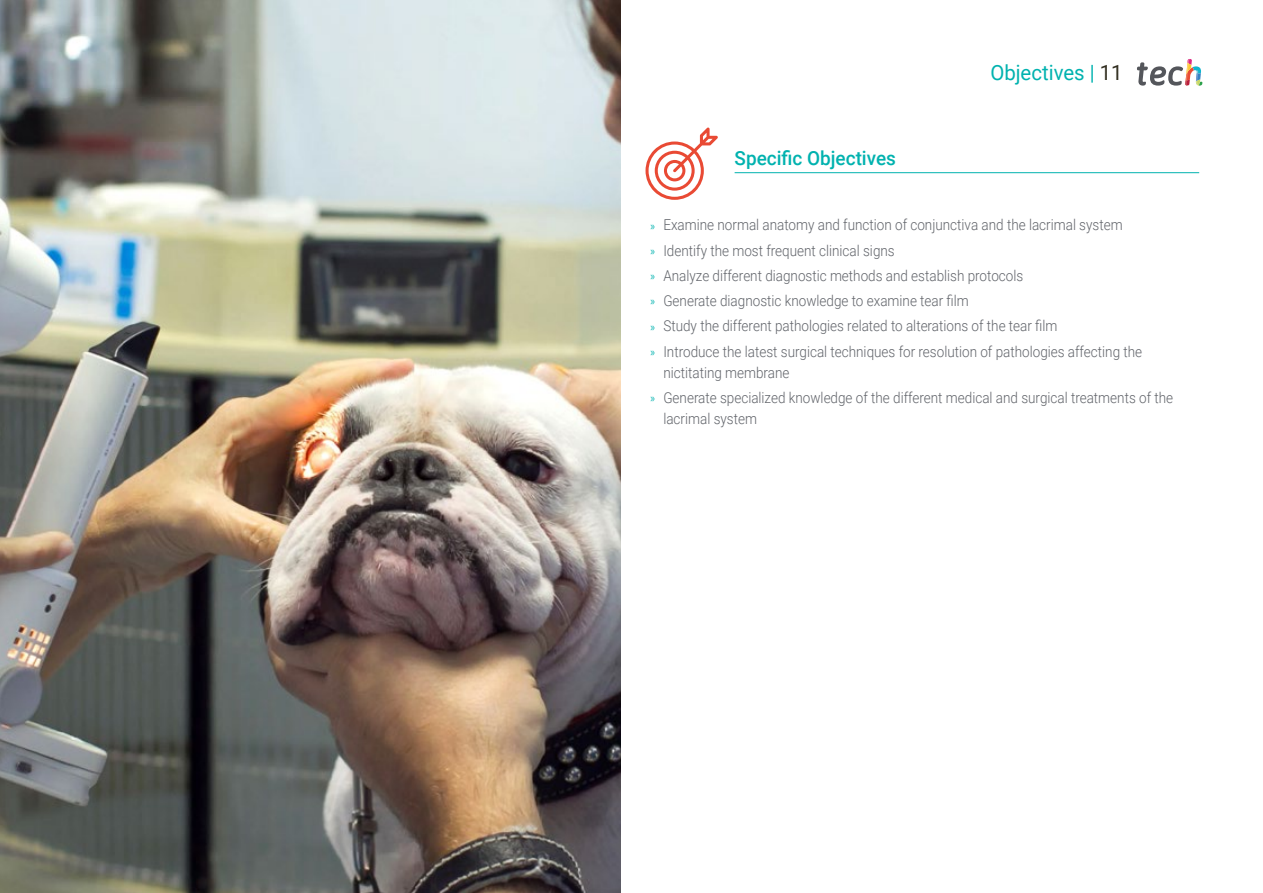
<style>
.page{position:relative;width:1263px;height:893px;background:#fff}
.page>*{position:absolute;margin:0;border:0;box-sizing:border-box;transform-origin:0 0}
.t1{font:21px "Roboto";color:#00b2af}
.t2{font:500 19.5px "Roboto";color:#00b2af}
.t3{font:300 15px/25.2px "Roboto";color:#61646a;scale:.9 1}
.s1{color:#312e20}
.s2{font-family:"Myriad Pro";font-weight:400;font-size:12px;color:#00b2af}
</style>
<div class="page">
<img style="left:0;top:0;width:621px;height:893px">
<hr style="left:735px;top:172px;width:464px;height:1px;background:#00b2af">
<svg style="left:645px;top:127px;width:73px;height:73px"></svg>
<svg style="left:1137px;top:59px;width:65px;height:27px"></svg>
<h2 class="t2" style="left:735px;top:144px;width:163px">Specific Objectives</h2>
<h1 class="t1" style="left:990px;top:57px;width:134px">Objectives | <span class="s1">11</span></h1>
<p class="t3" style="left:651px;top:212px;width:548px"><span class="s2">»</span> Examine normal anatomy and function of conjunctiva and the lacrimal system<br><span class="s2">»</span> Identify the most frequent clinical signs<br><span class="s2">»</span> Analyze different diagnostic methods and establish protocols<br><span class="s2">»</span> Generate diagnostic knowledge to examine tear film<br><span class="s2">»</span> Study the different pathologies related to alterations of the tear film<br><span class="s2">»</span> Introduce the latest surgical techniques for resolution of pathologies affecting the</p>
<p class="t3" style="left:651px;top:359px;width:582px;text-indent:13px">nictitating membrane<br><span class="s2">»</span> Generate specialized knowledge of the different medical and surgical treatments of the</p>
<p class="t3" style="left:663px;top:405px;width:106px">lacrimal system</p>
</div>
